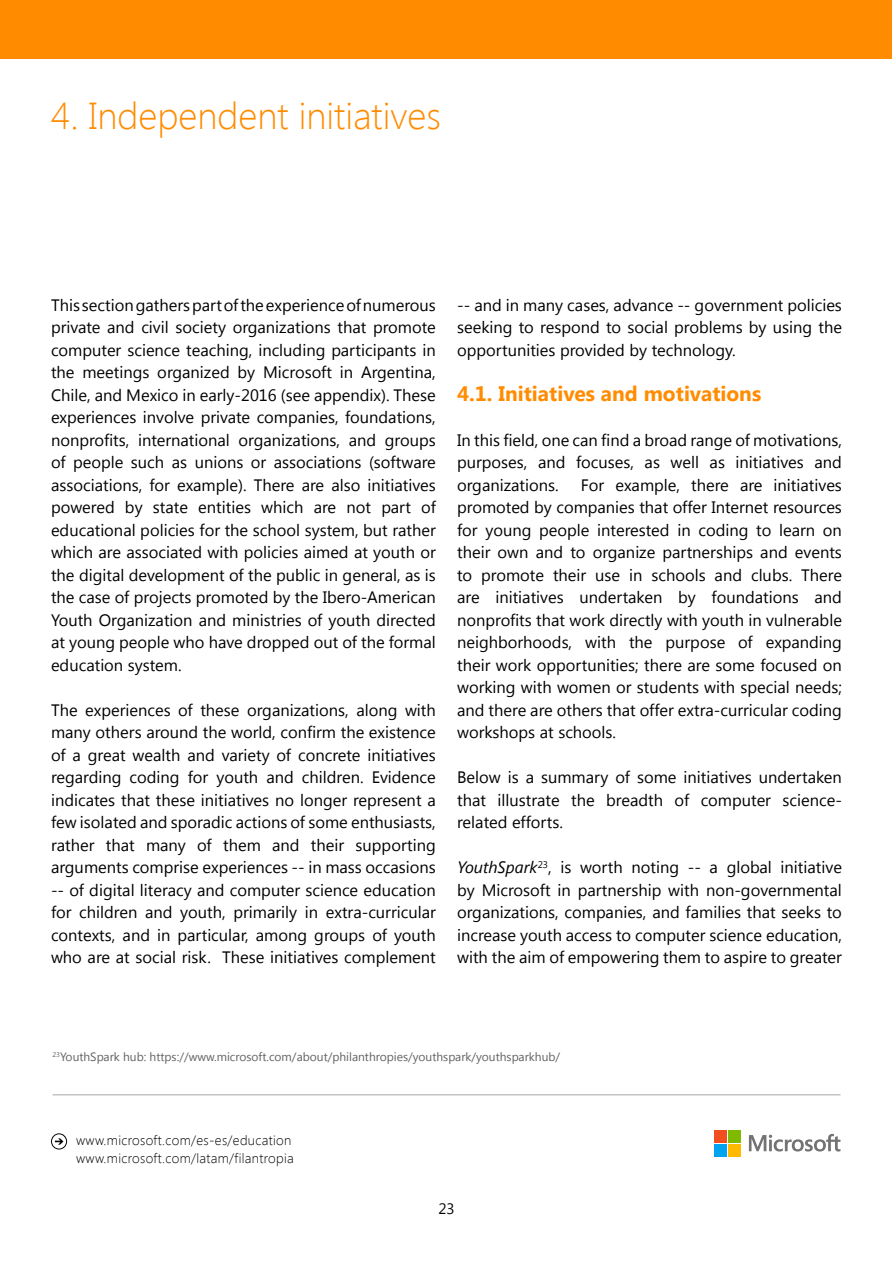
<style>
.page{position:relative;width:893px;height:1263px;background:#fff}
.page>*{position:absolute;margin:0;border:0;box-sizing:border-box;transform-origin:0 0}
.t1{font:300 37.5px "Segoe UI";color:#ff8c00}
.t2{font:700 21px "Segoe UI";color:#ff8c00}
.t3{font:16.5px/22.5px "Segoe UI";color:#000;text-align:justify}
.t4{font:15px "Segoe UI";color:#000101}
.t5{font:300 13.5px/18px "Segoe UI";letter-spacing:.025em;color:#000101}
.t6{font:12px "Segoe UI";color:#616264}
.s1{font-style:italic}
</style>
<div class="page">
<div style="left:0;top:0;width:892px;height:59px;background:#ff8c00"></div>
<svg style="left:51px;top:1133px;width:16px;height:16px"></svg>
<svg style="left:749px;top:1134px;width:91px;height:17px"></svg>
<div style="left:714px;top:1129px;width:13px;height:13px;background:#f24f21"></div>
<div style="left:728px;top:1129px;width:13px;height:13px;background:#80ba00"></div>
<div style="left:714px;top:1144px;width:13px;height:13px;background:#00a3f0"></div>
<div style="left:728px;top:1144px;width:13px;height:13px;background:#ffba00"></div>
<hr style="left:52px;top:1094px;width:788px;height:1px;background:#a5a7aa">
<h1 class="t1" style="left:51px;top:90px;width:391px">4. Independent initiatives</h1>
<p class="t3" style="left:51px;top:293px;width:386px">This section gathers part of the experience of numerous private and civil society organizations that promote computer science teaching, including participants in the meetings organized by Microsoft in Argentina, Chile, and Mexico in early-2016 (see appendix). These experiences involve private companies, foundations, nonprofits, international organizations, and groups of people such as unions or associations (software associations, for example). There are also initiatives powered by state entities which are not part of educational policies for the school system, but rather which are associated with policies aimed at youth or the digital development of the public in general, as is the case of projects promoted by the Ibero-American Youth Organization and ministries of youth directed at young people who have dropped out of the formal education system.</p>
<p class="t3" style="left:51px;top:698px;width:386px">The experiences of these organizations, along with many others around the world, confirm the existence of a great wealth and variety of concrete initiatives regarding coding for youth and children. Evidence indicates that these initiatives no longer represent a few isolated and sporadic actions of some enthusiasts, rather that many of them and their supporting arguments comprise experiences -- in mass occasions -- of digital literacy and computer science education for children and youth, primarily in extra-curricular contexts, and in particular, among groups of youth who are at social risk. These initiatives complement</p>
<p class="t3" style="left:457px;top:293px;width:386px">-- and in many cases, advance -- government policies seeking to respond to social problems by using the opportunities provided by technology.</p>
<p class="t2" style="left:457px;top:378px;width:306px">4.1. Initiatives and motivations</p>
<p class="t3" style="left:457px;top:428px;width:386px">In this field, one can find a broad range of motivations, purposes, and focuses, as well as initiatives and organizations.</p>
<p class="t3" style="left:457px;top:473px;width:386px;text-indent:124px">For example, there are initiatives promoted by companies that offer Internet resources for young people interested in coding to learn on their own and to organize partnerships and events to promote their use in schools and clubs. There are initiatives undertaken by foundations and nonprofits that work directly with youth in vulnerable neighborhoods, with the purpose of expanding their work opportunities; there are some focused on working with women or students with special needs; and there are others that offer extra-curricular coding workshops at schools.</p>
<p class="t3" style="left:457px;top:765px;width:386px">Below is a summary of some initiatives undertaken that illustrate the breadth of computer science&shy;related efforts.</p>
<p class="t3" style="left:457px;top:855px;width:386px"><span class="s1">YouthSpark</span><sup>23</sup>, is worth noting -- a global initiative by Microsoft in partnership with non-governmental organizations, companies, and families that seeks to increase youth access to computer science education, with the aim of empowering them to aspire to greater</p>
<p class="t6" style="left:53px;top:1048px;width:509px"><sup>23</sup>YouthSpark hub: https://www.microsoft.com/about/philanthropies/youthspark/youthsparkhub/</p>
<p class="t5" style="left:76px;top:1131px;width:219px">www.microsoft.com/es-es/education www.microsoft.com/latam/filantropia</p>
<p class="t4" style="left:438px;top:1198px;width:18px">23</p>
</div>
